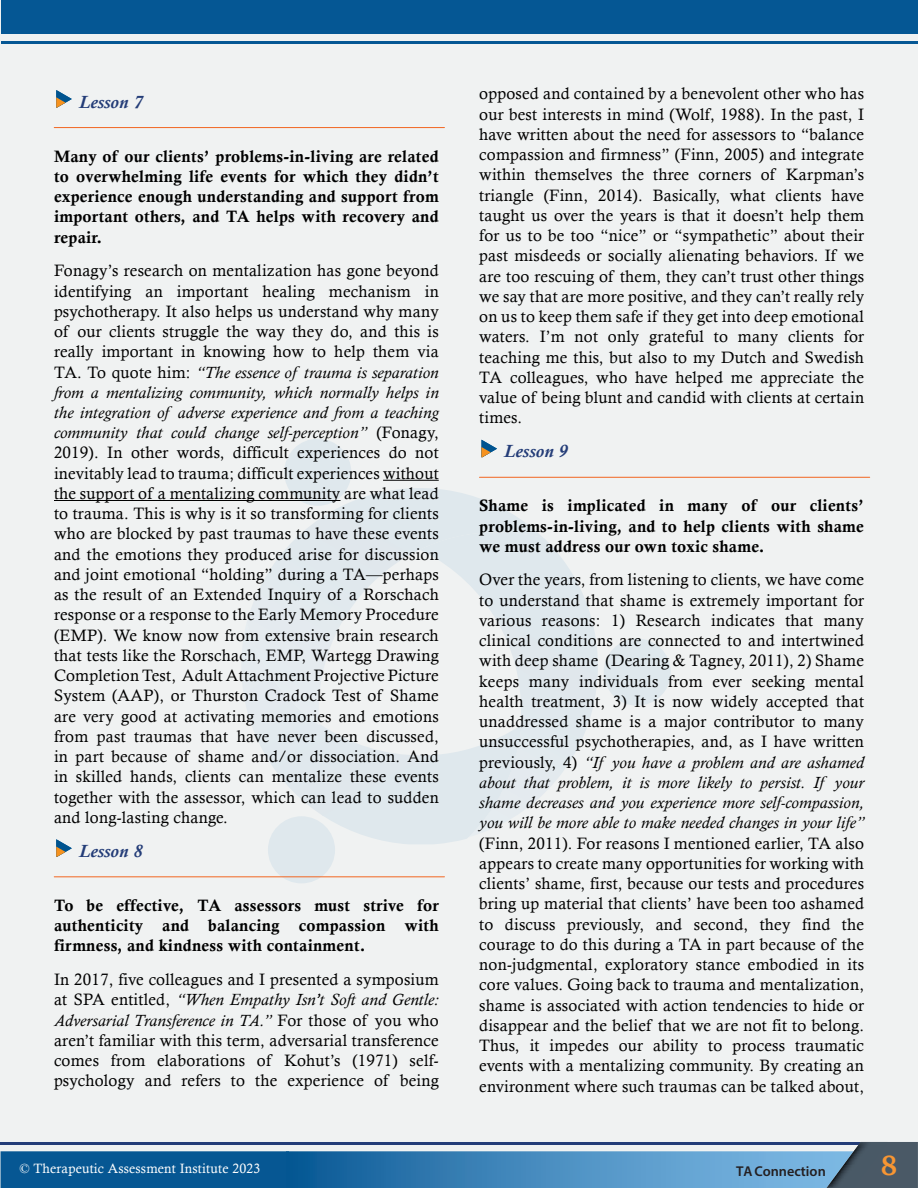
<style>
.page{position:relative;width:918px;height:1188px;background:#fff}
.page>*{position:absolute;margin:0;border:0;box-sizing:border-box;transform-origin:0 0}
.t1{font:700 28.5px "Charter";color:#f89633}
.t2{font:italic 700 18px "Calisto";letter-spacing:.015em;color:#243d78}
.t3{font:16.5px/20.2px "Calisto";letter-spacing:.015em;color:#000;text-align:justify}
.t4{font:16.5px/20.2px "Calis MT Bol";letter-spacing:.015em;color:#000;text-align:justify}
.t5{font:600 14.25px "Myriad Pro";color:#241f21}
.t6{font:13.5px "Calisto";letter-spacing:.015em;color:#fff}
.s1{font-style:italic}
</style>
<div class="page">
<div style="left:0;top:1px;width:918px;height:1187px;background:#f0f2f2"></div>
<svg style="left:420px;top:532px;width:178px;height:305px"></svg>
<svg style="left:242px;top:620px;width:204px;height:224px"></svg>
<svg style="left:398px;top:488px;width:21px;height:2px"></svg>
<div style="left:284px;top:439px;width:67px;height:67px;background:#dfe8ed;border-radius:34px"></div>
<div style="left:604px;top:639px;width:67px;height:67px;background:#dfe8ed;border-radius:34px"></div>
<div style="left:268px;top:816px;width:67px;height:67px;background:#dfe8ed;border-radius:34px"></div>
<div style="left:1px;top:0;width:916px;height:34px;background:#055794"></div>
<hr style="left:1px;top:41px;width:916px;height:3px;background:#055794">
<svg style="left:1px;top:1142px;width:917px;height:46px;background:#4a84b2"></svg>
<img style="left:826px;top:1142px;width:62px;height:46px">
<hr style="left:383px;top:480px;width:56px;height:1px;background:#000">
<hr style="left:54px;top:500px;width:286px;height:1px;background:#000">
<svg style="left:56px;top:90px;width:16px;height:18px"></svg>
<hr style="left:54px;top:127px;width:390px;height:1px;background:#f26621">
<svg style="left:56px;top:839px;width:16px;height:18px"></svg>
<hr style="left:54px;top:877px;width:390px;height:1px;background:#f26621">
<svg style="left:482px;top:440px;width:15px;height:17px"></svg>
<hr style="left:479px;top:477px;width:391px;height:1px;background:#f26621">
<p class="t2" style="left:79px;top:91px;width:65px">Lesson 7</p>
<p class="t4" style="left:54px;top:146px;width:386px">Many of our clients’ problems-in-living are related to overwhelming life events for which they didn’t experience enough understanding and support from important others, and TA helps with recovery and repair.</p>
<p class="t3" style="left:54px;top:260px;width:386px">Fonagy’s research on mentalization has gone beyond identifying an important healing mechanism in psychotherapy. It also helps us understand why many of our clients struggle the way they do, and this is really important in knowing how to help them via TA. To quote him: <span class="s1">“The essence of trauma is separation from a mentalizing community, which normally helps in the integration of adverse experience and from a teaching community that could change self-perception”</span> (Fonagy, 2019). In other words, difficult experiences do not inevitably lead to trauma; difficult experiences without the support of a mentalizing community are what lead to trauma. This is why is it so transforming for clients who are blocked by past traumas to have these events and the emotions they produced arise for discussion and joint emotional “holding” during a TA—perhaps as the result of an Extended Inquiry of a Rorschach response or a response to the Early Memory Procedure (EMP). We know now from extensive brain research that tests like the Rorschach, EMP, Wartegg Drawing Completion Test, Adult Attachment Projective Picture System (AAP), or Thurston Cradock Test of Shame are very good at activating memories and emotions from past traumas that have never been discussed, in part because of shame and/or dissociation. And in skilled hands, clients can mentalize these events together with the assessor, which can lead to sudden and long-lasting change.</p>
<p class="t2" style="left:79px;top:840px;width:65px">Lesson 8</p>
<p class="t4" style="left:54px;top:895px;width:386px">To be effective, TA assessors must strive for authenticity and balancing compassion with firmness, and kindness with containment.</p>
<p class="t3" style="left:54px;top:969px;width:386px">In 2017, five colleagues and I presented a symposium at SPA entitled, <span class="s1">“When Empathy Isn’t Soft and Gentle:<br>Adversarial Transference in TA.”</span> For those of you who aren’t familiar with this term, adversarial transference comes from elaborations of Kohut’s (1971) self&shy;psychology and refers to the experience of being</p>
<p class="t3" style="left:479px;top:84px;width:386px">opposed and contained by a benevolent other who has our best interests in mind (Wolf, 1988). In the past, I have written about the need for assessors to “balance compassion and firmness” (Finn, 2005) and integrate within themselves the three corners of Karpman’s triangle (Finn, 2014). Basically, what clients have taught us over the years is that it doesn’t help them for us to be too “nice” or “sympathetic” about their past misdeeds or socially alienating behaviors. If we are too rescuing of them, they can’t trust other things we say that are more positive, and they can’t really rely on us to keep them safe if they get into deep emotional waters. I’m not only grateful to many clients for teaching me this, but also to my Dutch and Swedish TA colleagues, who have helped me appreciate the value of being blunt and candid with clients at certain times.</p>
<p class="t2" style="left:504px;top:441px;width:65px">Lesson 9</p>
<p class="t4" style="left:479px;top:495px;width:386px">Shame is implicated in many of our clients’ problems-in-living, and to help clients with shame we must address our own toxic shame.</p>
<p class="t3" style="left:479px;top:570px;width:386px">Over the years, from listening to clients, we have come to understand that shame is extremely important for various reasons: 1) Research indicates that many clinical conditions are connected to and intertwined with deep shame (Dearing &amp; Tagney, 2011), 2) Shame keeps many individuals from ever seeking mental health treatment, 3) It is now widely accepted that unaddressed shame is a major contributor to many unsuccessful psychotherapies, and, as I have written previously, 4) <span class="s1">“If you have a problem and are ashamed about that problem, it is more likely to persist. If your shame decreases and you experience more self-compassion, you will be more able to make needed changes in your life”</span></p>
<p class="t3" style="left:479px;top:833px;width:386px">(Finn, 2011). For reasons I mentioned earlier, TA also appears to create many opportunities for working with clients’ shame, first, because our tests and procedures bring up material that clients’ have been too ashamed to discuss previously, and second, they find the courage to do this during a TA in part because of the non-judgmental, exploratory stance embodied in its core values. Going back to trauma and mentalization, shame is associated with action tendencies to hide or disappear and the belief that we are not fit to belong.<br>Thus, it impedes our ability to process traumatic events with a mentalizing community. By creating an environment where such traumas can be talked about,</p>
<p class="t6" style="left:19px;top:1160px;width:243px">© Therapeutic Assessment Institute 2023</p>
<p class="t5" style="left:736px;top:1162px;width:91px">TA Connection</p>
<h1 class="t1" style="left:881px;top:1141px;width:18px">8</h1>
</div>
